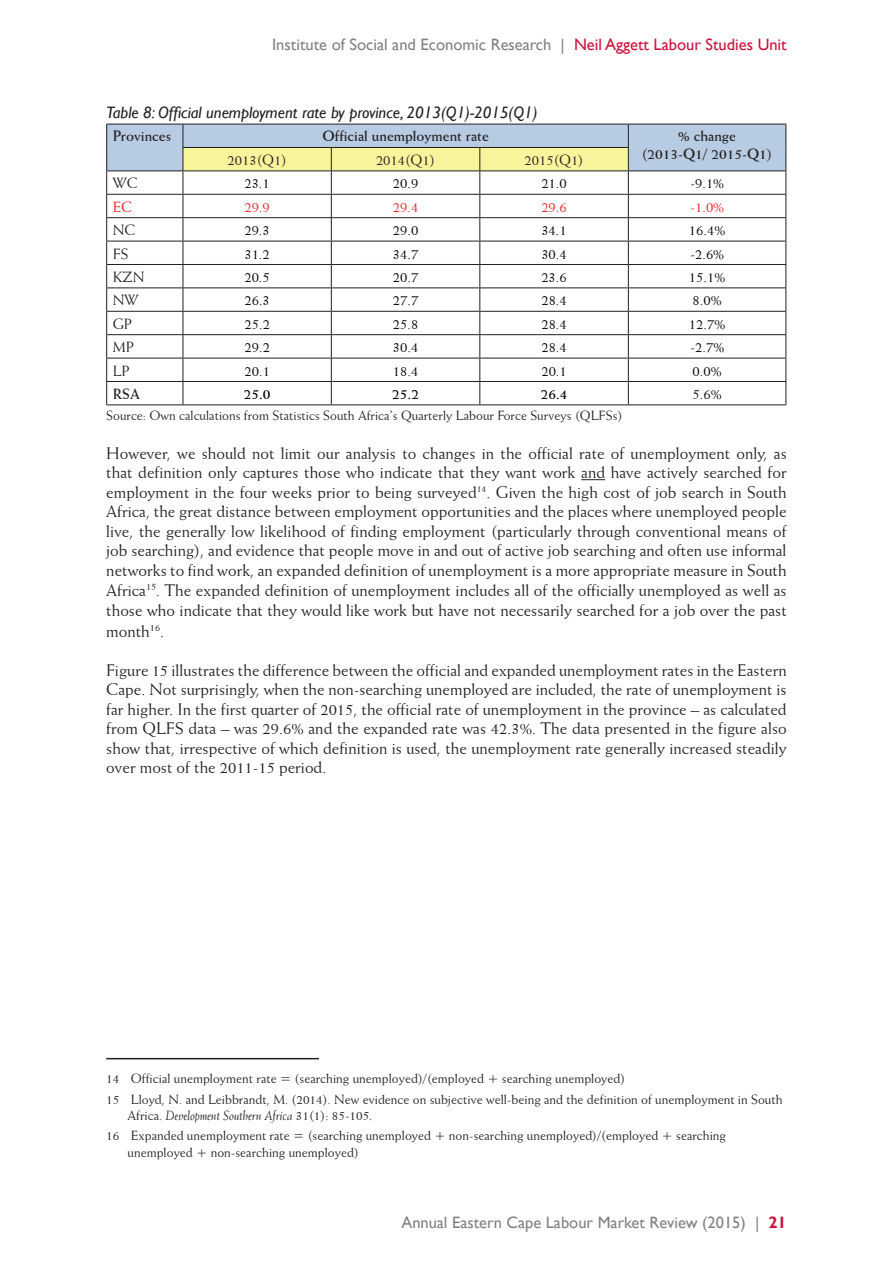
<style>
.page{position:relative;width:893px;height:1263px;background:#fff}
.page>*{position:absolute;margin:0;border:0;box-sizing:border-box;transform-origin:0 0}
.t1{font:16.95px/19.8px "Weiss BT";color:#231f20;text-align:justify}
.t2{font:16.5px "Gill Sans";color:#808285}
.t3{font:italic 16.5px "Gill Sans";color:#231f20}
.t4{font:15px "Weiss BT";color:#040503}
.t5{font:700 15px/17.2px "Weiss BT";color:#231f20;text-align:center}
.t6{font:15px "Weiss BT";color:#231f20}
.t7{font:15px "Weiss BT";color:#ee1f23}
.t8{font:700 15px "Weiss BT";color:#040503}
.t9{font:13.5px/20.4px "Weiss BT";color:#231f20}
.s1{color:#cd123d}
.s2{font-style:italic}
.s3{font-weight:700;color:#cd123d}
</style>
<div class="page">
<svg style="left:581px;top:479px;width:24px;height:1px"></svg>
<hr style="left:106px;top:404px;width:77px;height:1px;background:#231f20">
<hr style="left:183px;top:404px;width:148px;height:1px;background:#231f20">
<hr style="left:331px;top:404px;width:149px;height:1px;background:#231f20">
<hr style="left:480px;top:404px;width:148px;height:1px;background:#231f20">
<svg style="left:106px;top:124px;width:680px;height:280px"></svg>
<hr style="left:628px;top:404px;width:158px;height:1px;background:#231f20">
<hr style="left:106px;top:1058px;width:213px;height:1px;background:#231f20">
<p class="t2" style="left:272px;top:35px;width:516px">Institute of Social and Economic Research | <span class="s1">Neil Aggett Labour Studies Unit</span></p>
<p class="t3" style="left:106px;top:102px;width:433px">Table 8: Official unemployment rate by province, 2013(Q1)-2015(Q1)</p>
<p class="t5" style="left:113px;top:127px;width:60px">Provinces</p>
<p class="t5" style="left:323px;top:127px;width:168px">Official unemployment rate</p>
<p class="t5" style="left:642px;top:127px;width:132px">% change<br>(2013-Q1/ 2015-Q1)</p>
<p class="t6" style="left:228px;top:150px;width:61px">2013(Q1)</p>
<p class="t6" style="left:376px;top:150px;width:61px">2014(Q1)</p>
<p class="t6" style="left:524px;top:150px;width:61px">2015(Q1)</p>
<p class="t6" style="left:113px;top:174px;width:26px">WC</p>
<p class="t4" style="left:244px;top:174px;width:27px">23.1</p>
<p class="t4" style="left:393px;top:174px;width:27px">20.9</p>
<p class="t4" style="left:541px;top:174px;width:27px">21.0</p>
<p class="t4" style="left:690px;top:174px;width:36px">-9.1%</p>
<p class="t7" style="left:113px;top:197px;width:21px">EC</p>
<p class="t7" style="left:244px;top:197px;width:27px">29.9</p>
<p class="t7" style="left:393px;top:197px;width:27px">29.4</p>
<p class="t7" style="left:541px;top:197px;width:27px">29.6</p>
<p class="t7" style="left:690px;top:197px;width:36px">-1.0%</p>
<p class="t6" style="left:113px;top:221px;width:24px">NC</p>
<p class="t4" style="left:244px;top:221px;width:27px">29.3</p>
<p class="t4" style="left:393px;top:221px;width:27px">29.0</p>
<p class="t4" style="left:541px;top:221px;width:27px">34.1</p>
<p class="t4" style="left:689px;top:221px;width:38px">16.4%</p>
<p class="t6" style="left:113px;top:244px;width:17px">FS</p>
<p class="t4" style="left:244px;top:244px;width:27px">31.2</p>
<p class="t4" style="left:393px;top:244px;width:27px">34.7</p>
<p class="t4" style="left:541px;top:244px;width:27px">30.4</p>
<p class="t4" style="left:690px;top:244px;width:36px">-2.6%</p>
<p class="t6" style="left:113px;top:267px;width:33px">KZN</p>
<p class="t4" style="left:244px;top:267px;width:27px">20.5</p>
<p class="t4" style="left:393px;top:267px;width:27px">20.7</p>
<p class="t4" style="left:541px;top:267px;width:27px">23.6</p>
<p class="t4" style="left:689px;top:267px;width:38px">15.1%</p>
<p class="t6" style="left:113px;top:291px;width:27px">NW</p>
<p class="t4" style="left:244px;top:291px;width:27px">26.3</p>
<p class="t4" style="left:393px;top:291px;width:27px">27.7</p>
<p class="t4" style="left:541px;top:291px;width:27px">28.4</p>
<p class="t4" style="left:693px;top:291px;width:31px">8.0%</p>
<p class="t6" style="left:113px;top:314px;width:21px">GP</p>
<p class="t4" style="left:244px;top:314px;width:27px">25.2</p>
<p class="t4" style="left:393px;top:314px;width:27px">25.8</p>
<p class="t4" style="left:541px;top:314px;width:27px">28.4</p>
<p class="t4" style="left:689px;top:314px;width:38px">12.7%</p>
<p class="t6" style="left:113px;top:338px;width:23px">MP</p>
<p class="t4" style="left:244px;top:338px;width:27px">29.2</p>
<p class="t4" style="left:393px;top:338px;width:27px">30.4</p>
<p class="t4" style="left:541px;top:338px;width:27px">28.4</p>
<p class="t4" style="left:690px;top:338px;width:36px">-2.7%</p>
<p class="t6" style="left:113px;top:361px;width:18px">LP</p>
<p class="t4" style="left:244px;top:361px;width:27px">20.1</p>
<p class="t4" style="left:393px;top:361px;width:27px">18.4</p>
<p class="t4" style="left:541px;top:361px;width:27px">20.1</p>
<p class="t4" style="left:693px;top:361px;width:31px">0.0%</p>
<p class="t5" style="left:113px;top:385px;width:29px">RSA</p>
<p class="t8" style="left:244px;top:384px;width:28px">25.0</p>
<p class="t8" style="left:392px;top:384px;width:28px">25.2</p>
<p class="t8" style="left:541px;top:384px;width:28px">26.4</p>
<p class="t4" style="left:693px;top:384px;width:31px">5.6%</p>
<p class="t9" style="left:106px;top:405px;width:518px">Source: Own calculations from Statistics South Africa’s Quarterly Labour Force Surveys (QLFSs)</p>
<p class="t1" style="left:106px;top:443px;width:682px">However, we should not limit our analysis to changes in the official rate of unemployment only, as that definition only captures those who indicate that they want work and have actively searched for employment in the four weeks prior to being surveyed<sup>14</sup>. Given the high cost of job search in South Africa, the great distance between employment opportunities and the places where unemployed people live, the generally low likelihood of finding employment (particularly through conventional means of job searching), and evidence that people move in and out of active job searching and often use informal networks to find work, an expanded definition of unemployment is a more appropriate measure in South Africa<sup>15</sup>. The expanded definition of unemployment includes all of the officially unemployed as well as those who indicate that they would like work but have not necessarily searched for a job over the past month<sup>16</sup>.</p>
<p class="t1" style="left:106px;top:660px;width:682px">Figure 15 illustrates the difference between the official and expanded unemployment rates in the Eastern Cape. Not surprisingly, when the non-searching unemployed are included, the rate of unemployment is far higher. In the first quarter of 2015, the official rate of unemployment in the province – as calculated from QLFS data – was 29.6% and the expanded rate was 42.3%. The data presented in the figure also show that, irrespective of which definition is used, the unemployment rate generally increased steadily over most of the 2011-15 period.</p>
<p class="t9" style="left:106px;top:1068px;width:678px">14 Official unemployment rate = (searching unemployed)/(employed + searching unemployed)<br>15 Lloyd, N. and Leibbrandt, M. (2014). New evidence on subjective well-being and the definition of unemployment in South</p>
<p class="t9" style="left:106px;top:1105px;width:621px;text-indent:21px">Africa. <span class="s2">Development Southern Africa</span> 31(1): 85-105.<br>16 Expanded unemployment rate = (searching unemployed + non-searching unemployed)/(employed + searching</p>
<p class="t9" style="left:128px;top:1141px;width:233px">unemployed + non-searching unemployed)</p>
<p class="t2" style="left:401px;top:1212px;width:387px">Annual Eastern Cape Labour Market Review (2015) | <span class="s3">21</span></p>
</div>
